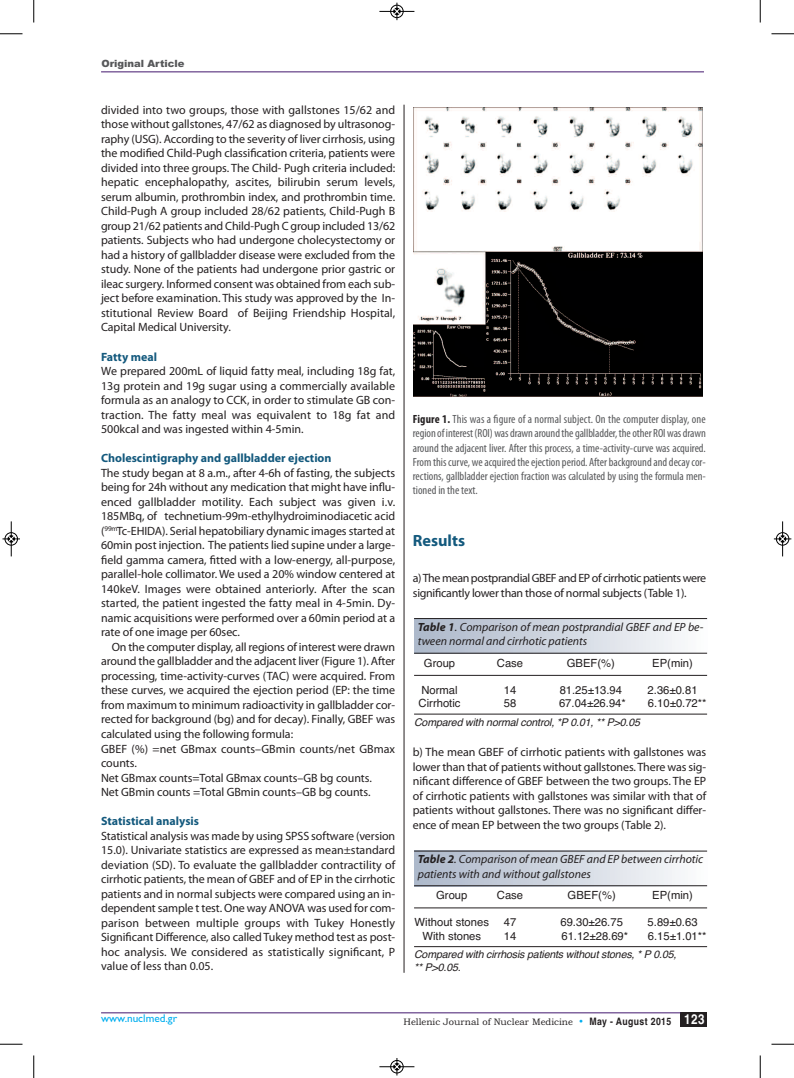
<style>
.page{position:relative;width:794px;height:1078px;background:#fff}
.page>*{position:absolute;margin:0;border:0;box-sizing:border-box;transform-origin:0 0}
.t1{font:700 16.25px "Myriad Pro";color:#13597d}
.t2{font:12px/14.5px "Myriad Pro";letter-spacing:-.005em;color:#231f20;text-align:justify}
.t3{font:12px/14.4px "Myriad Pro";letter-spacing:-.03em;color:#231f20}
.t4{font:700 12px "Myriad Pro";color:#13597d}
.t5{font:condensed 11.88px/14.2px "Myriad Pro";color:#57585a;text-align:justify}
.t6{font:italic 11.88px/14.2px "Myriad Pro";color:#231f20}
.t7{font:11.25px/13.5px "Helvetica";color:#231f20}
.t8{font:11.25px "Gill Sans";color:#00aeef}
.t9{font:italic 10.62px/12.8px "Helvetica";letter-spacing:-.015em;color:#231f20}
.t10{font:900 10px "Arial";color:#57585a}
.t11{font:9.38px "Bookman Old Style";color:#231f20}
.s1{font-weight:700;color:#231f20}
.s2{font-weight:700}
.s3{font-family:"Gill Sans";font-size:11.25px;color:#00aeef}
.s4{font-family:"Helvetica";font-weight:700;font-size:10.25px}
</style>
<div class="page">
<hr style="left:101px;top:71px;width:603px;height:1px;background:#43176e">
<div style="left:680px;top:1012px;width:27px;height:14px;background:#231f20"></div>
<hr style="left:101px;top:1012px;width:579px;height:1px;background:#43176e">
<hr style="left:404px;top:105px;width:1px;height:867px;background:#231f20">
<div style="left:414px;top:618px;width:293px;height:35px;background:linear-gradient(to right,#abb6c9,#fbfbfc)"></div>
<hr style="left:414px;top:653px;width:293px;height:1px;background:#231f20">
<hr style="left:414px;top:618px;width:293px;height:1px;background:#231f20">
<hr style="left:414px;top:675px;width:293px;height:1px;background:#231f20">
<hr style="left:414px;top:713px;width:293px;height:1px;background:#231f20">
<div style="left:414px;top:850px;width:293px;height:36px;background:linear-gradient(to right,#abb6c9,#fbfbfc)"></div>
<hr style="left:414px;top:885px;width:293px;height:1px;background:#231f20">
<hr style="left:414px;top:850px;width:293px;height:1px;background:#231f20">
<hr style="left:414px;top:907px;width:293px;height:1px;background:#231f20">
<hr style="left:414px;top:946px;width:293px;height:1px;background:#231f20">
<img style="left:413px;top:108px;width:289px;height:288px">
<svg style="left:33px;top:0;width:2px;height:22px"></svg>
<svg style="left:0;top:33px;width:22px;height:2px"></svg>
<svg style="left:760px;top:0;width:1px;height:22px"></svg>
<svg style="left:771px;top:33px;width:23px;height:2px"></svg>
<svg style="left:33px;top:1055px;width:2px;height:22px"></svg>
<svg style="left:0;top:1043px;width:22px;height:1px"></svg>
<svg style="left:760px;top:1055px;width:1px;height:22px"></svg>
<svg style="left:771px;top:1043px;width:23px;height:1px"></svg>
<div style="left:390px;top:5px;width:14px;height:13px;border:1px solid #fff;border-radius:50%"></div>
<hr style="left:379px;top:11px;width:35px;height:1px;background:#000">
<div style="left:390px;top:5px;width:13px;height:13px;border:1px solid #000;border-radius:50%"></div>
<svg style="left:394px;top:3px;width:6px;height:17px"></svg>
<div style="left:390px;top:1059px;width:14px;height:14px;border:1px solid #fff;border-radius:50%"></div>
<hr style="left:379px;top:1066px;width:35px;height:1px;background:#000">
<div style="left:390px;top:1060px;width:13px;height:12px;border:1px solid #000;border-radius:50%"></div>
<svg style="left:394px;top:1058px;width:6px;height:17px"></svg>
<hr style="left:11px;top:521px;width:1px;height:35px;background:#000">
<div style="left:5px;top:532px;width:13px;height:13px;border:1px solid #000;border-radius:50%"></div>
<svg style="left:2px;top:535px;width:18px;height:7px"></svg>
<hr style="left:782px;top:521px;width:1px;height:35px;background:#000">
<div style="left:776px;top:532px;width:13px;height:13px;border:1px solid #000;border-radius:50%"></div>
<svg style="left:774px;top:535px;width:17px;height:7px"></svg>
<p class="t10" style="left:101px;top:58px;width:84px">Original Article</p>
<p class="t2" style="left:101px;top:103px;width:296px">divided into two groups, those with gallstones 15/62 and those without gallstones, 47/62 as diagnosed by ultrasonog&shy;raphy (USG). According to the severity of liver cirrhosis, using the modified Child-Pugh classification criteria, patients were divided into three groups. The Child- Pugh criteria included: hepatic encephalopathy, ascites, bilirubin serum levels, serum albumin, prothrombin index, and prothrombin time.<br>Child-Pugh A group included 28/62 patients, Child-Pugh B group 21/62 patients and Child-Pugh C group included 13/62 patients. Subjects who had undergone cholecystectomy or had a history of gallbladder disease were excluded from the study. None of the patients had undergone prior gastric or ileac surgery. Informed consent was obtained from each sub&shy;ject before examination. This study was approved by the In&shy;stitutional Review Board of Beijing Friendship Hospital, Capital Medical University.</p>
<p class="t4" style="left:101px;top:352px;width:57px">Fatty meal</p>
<p class="t2" style="left:101px;top:364px;width:296px">We prepared 200mL of liquid fatty meal, including 18g fat, 13g protein and 19g sugar using a commercially available formula as an analogy to CCK, in order to stimulate GB con&shy;traction. The fatty meal was equivalent to 18g fat and 500kcal and was ingested within 4-5min.</p>
<p class="t4" style="left:101px;top:453px;width:232px">Cholescintigraphy and gallbladder ejection</p>
<p class="t2" style="left:101px;top:466px;width:296px">The study began at 8 a.m., after 4-6h of fasting, the subjects being for 24h without any medication that might have influ&shy;enced gallbladder motility. Each subject was given i.v.<br>185MBq, of technetium-99m-ethylhydroiminodiacetic acid (<sup>99m</sup>Tc-EHIDA). Serial hepatobiliary dynamic images started at 60min post injection. The patients lied supine under a large&shy;field gamma camera, fitted with a low-energy, all-purpose, parallel-hole collimator. We used a 20% window centered at 140keV. Images were obtained anteriorly. After the scan started, the patient ingested the fatty meal in 4-5min. Dy&shy;namic acquisitions were performed over a 60min period at a rate of one image per 60sec.</p>
<p class="t2" style="left:101px;top:640px;width:296px;text-align:left;text-indent:11px">On the computer display, all regions of interest were drawn around the gallbladder and the adjacent liver (Figure 1). After processing, time-activity-curves (TAC) were acquired. From these curves, we acquired the ejection period (EP: the time from maximum to minimum radioactivity in gallbladder cor&shy;rected for background (bg) and for decay). Finally, GBEF was calculated using the following formula:<br>GBEF (%) =net GBmax counts–GBmin counts/net GBmax counts.<br>Net GBmax counts=Total GBmax counts–GB bg counts.<br>Net GBmin counts =Total GBmin counts–GB bg counts.</p>
<p class="t4" style="left:101px;top:816px;width:99px">Statistical analysis</p>
<p class="t2" style="left:101px;top:829px;width:296px">Statistical analysis was made by using SPSS software (version 15.0). Univariate statistics are expressed as mean±standard deviation (SD). To evaluate the gallbladder contractility of cirrhotic patients, the mean of GBEF and of EP in the cirrhotic patients and in normal subjects were compared using an in&shy;dependent sample t test. One way ANOVA was used for com&shy;parison between multiple groups with Tukey Honestly Significant Difference, also calledTukey method test as post&shy;hoc analysis. We considered as statistically significant, P value of less than 0.05.</p>
<p class="t5" style="left:413px;top:413px;width:294px"><span class="s1">Figure 1.</span> This was a figure of a normal subject. On the computer display, one region of interest(ROI)wasdrawn aroundthegallbladder,theother ROIwasdrawn around the adjacent liver. After this process, a time-activity-curve was acquired.<br>Fromthiscurve,weacquiredtheejection period. Afterbackgroundanddecaycor&shy;rections, gallbladder ejection fraction was calculated by using the formula men&shy;tioned in the text.</p>
<h1 class="t1" style="left:413px;top:535px;width:54px">Results</h1>
<p class="t3" style="left:413px;top:572px;width:295px">a)The mean postprandial GBEF and EP of cirrhotic patients were significantly lower than those of normal subjects (Table 1).</p>
<p class="t6" style="left:418px;top:620px;width:287px"><span class="s2">Table 1</span>. Comparison of mean postprandial GBEF and EP be&shy;tween normal and cirrhotic patients</p>
<p class="t7" style="left:424px;top:656px;width:33px">Group</p>
<p class="t7" style="left:419px;top:683px;width:43px">Normal<br>Cirrhotic</p>
<p class="t7" style="left:497px;top:656px;width:28px">Case</p>
<p class="t7" style="left:504px;top:683px;width:14px">14<br>58</p>
<p class="t7" style="left:567px;top:656px;width:50px">GBEF(%)</p>
<p class="t7" style="left:559px;top:683px;width:68px">81.25±13.94<br>67.04±26.94*</p>
<p class="t7" style="left:652px;top:656px;width:42px">EP(min)</p>
<p class="t7" style="left:648px;top:683px;width:61px">2.36±0.81<br>6.10±0.72**</p>
<p class="t9" style="left:414px;top:715px;width:227px">Compared with normal control, *P 0.01, ** P&gt;0.05</p>
<p class="t2" style="left:413px;top:746px;width:295px">b) The mean GBEF of cirrhotic patients with gallstones was lower than that of patients without gallstones. There was sig&shy;nificant difference of GBEF between the two groups. The EP of cirrhotic patients with gallstones was similar with that of patients without gallstones. There was no significant differ&shy;ence of mean EP between the two groups (Table 2).</p>
<p class="t6" style="left:418px;top:853px;width:287px"><span class="s2">Table 2</span>. Comparison of mean GBEF and EP between cirrhotic patients with and without gallstones</p>
<p class="t7" style="left:436px;top:888px;width:33px">Group</p>
<p class="t7" style="left:415px;top:915px;width:76px;text-align:center">Without stones<br>With stones</p>
<p class="t7" style="left:497px;top:888px;width:28px">Case</p>
<p class="t7" style="left:504px;top:915px;width:14px">47<br>14</p>
<p class="t7" style="left:568px;top:888px;width:50px">GBEF(%)</p>
<p class="t7" style="left:560px;top:915px;width:69px">69.30±26.75<br>61.12±28.69*</p>
<p class="t7" style="left:652px;top:888px;width:42px">EP(min)</p>
<p class="t7" style="left:648px;top:915px;width:61px">5.89±0.63<br>6.15±1.01**</p>
<p class="t9" style="left:414px;top:947px;width:264px">Compared with cirrhosis patients without stones, * P 0.05, ** P&gt;0.05.</p>
<p class="t8" style="left:101px;top:1011px;width:78px">www.nuclmed.gr</p>
<p class="t11" style="left:404px;top:1016px;width:303px">Hellenic Journal of Nuclear Medicine <span class="s3">•</span> <span class="s4">May - August 2015</span> <sup>123</sup></p>
</div>
